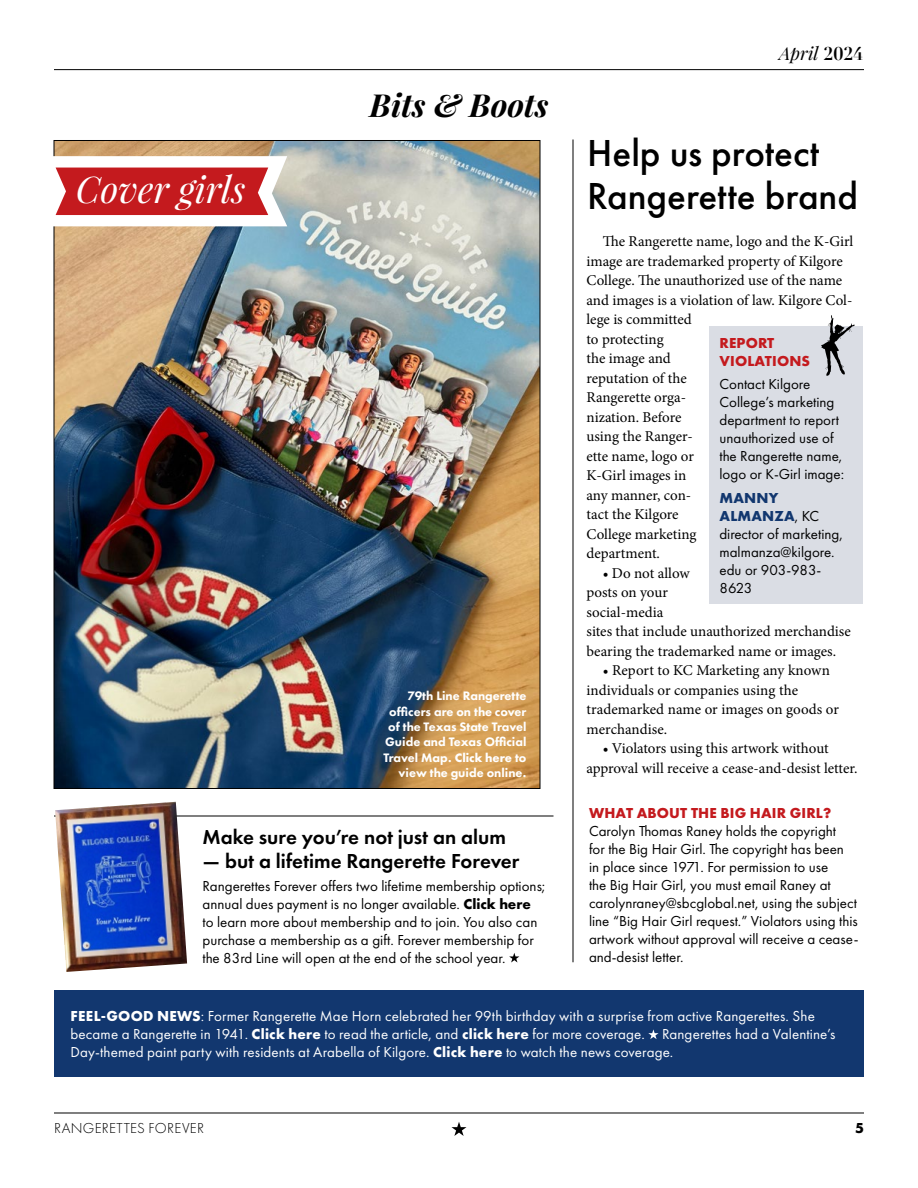
<style>
.page{position:relative;width:918px;height:1188px;background:#fff}
.page>*{position:absolute;margin:0;border:0;box-sizing:border-box;transform-origin:0 0}
.t1{font:500 39px/43.5px "Futura PT";color:#000}
.t2{font:italic 36.75px "Playfair Display";color:#fff}
.t3{font:italic 700 31.65px "Playfair Display";color:#000}
.t4{font:600 21px "Futura PT";color:#000}
.t5{font:italic 18px "Playfair Display";letter-spacing:.005em;color:#000}
.t6{font:15px/18px "Futura PT";color:#000}
.t7{font:15px/19.5px "Minion Pro";letter-spacing:-.005em;color:#000}
.t8{font:15px/18px "Futura PT";letter-spacing:.01em;color:#fff}
.t9{font:700 15px/18px "Futura PT";letter-spacing:.01em;color:#c41a1e}
.t10{font:300 15px "Futura PT";letter-spacing:.02em;color:#000}
.t11{font:700 15px "Futura PT";color:#000}
.t12{font:800 12.75px/15.3px "Futura PT";color:#fff;text-align:right}
.s1{font-weight:700}
.s2{font-family:"Didot";font-weight:700;font-style:normal}
.s3{font-weight:700;color:#12376f}
</style>
<div class="page">
<hr style="left:54px;top:1113px;width:810px;height:1px;background:#000">
<hr style="left:54px;top:69px;width:810px;height:1px;background:#000">
<svg style="left:451px;top:1122px;width:16px;height:14px"></svg>
<hr style="left:573px;top:140px;width:1px;height:822px;background:#000">
<div style="left:709px;top:326px;width:153px;height:278px;background:#dadde4"></div>
<svg style="left:821px;top:315px;width:34px;height:61px"></svg>
<img style="left:56px;top:142px;width:482px;height:645px">
<svg style="left:53px;top:156px;width:234px;height:70px"></svg>
<div style="left:54px;top:990px;width:810px;height:87px;background:#12376f"></div>
<svg style="left:648px;top:1029px;width:11px;height:10px"></svg>
<hr style="left:54px;top:816px;width:500px;height:1px;background:#000">
<svg style="left:509px;top:953px;width:10px;height:10px"></svg>
<img style="left:55px;top:802px;width:132px;height:170px">
<h2 class="t2" style="left:76px;top:165px;width:171px">Cover girls</h2>
<h3 class="t3" style="left:370px;top:84px;width:180px">Bits &amp; Boots</h3>
<p class="t12" style="left:384px;top:688px;width:144px">79th Line Rangerette officers are on the cover of the Texas State Travel<br>Guide and Texas Official<br>Travel Map. <span class="s1">Click here</span> to view the guide online.</p>
<h3 class="t4" style="left:202px;top:824px;width:305px">Make sure you’re not just an alum</h3>
<h3 class="t4" style="left:202px;top:848px;width:319px">— but a lifetime Rangerette Forever</h3>
<p class="t6" style="left:202px;top:876px;width:344px">Rangerettes Forever offers two lifetime membership options; annual dues payment is no longer available. <span class="s1">Click here </span>to learn more about membership and to join. You also can purchase a membership as a gift. Forever membership for the 83rd Line will open at the end of the school year.</p>
<p class="t5" style="left:779px;top:41px;width:86px">April <span class="s2">2024</span></p>
<h1 class="t1" style="left:587px;top:131px;width:272px">Help us protect<br>Rangerette brand</h1>
<p class="t7" style="left:586px;top:232px;width:268px;text-indent:16px">The Rangerette name, logo and the K-Girl image are trademarked property of Kilgore<br>College. The unauthorized use of the name and images is a violation of law. Kilgore Col&shy;lege is committed<br>to protecting<br>the image and<br>reputation of the<br>Rangerette orga-<br>nization. Before<br>using the Ranger-<br>ette name, logo or<br>K-Girl images in<br>any manner, con-<br>tact the Kilgore<br>College marketing<br>department.</p>
<p class="t7" style="left:586px;top:563px;width:266px;text-indent:16px">• Do not allow<br>posts on your<br>social-media<br>sites that include unauthorized merchandise bearing the trademarked name or images.</p>
<p class="t7" style="left:586px;top:661px;width:254px;text-indent:16px">• Report to KC Marketing any known individuals or companies using the trademarked name or images on goods or merchandise.</p>
<p class="t7" style="left:586px;top:739px;width:273px;text-indent:16px">• Violators using this artwork without approval will receive a cease-and-desist letter.</p>
<p class="t9" style="left:720px;top:334px;width:92px">REPORT<br>VIOLATIONS</p>
<p class="t6" style="left:719px;top:375px;width:126px">Contact Kilgore<br>College’s marketing department to report unauthorized use of the Rangerette name, logo or K-Girl image:</p>
<p class="t6" style="left:719px;top:489px;width:125px"><span class="s3">MANNY<br>ALMANZA</span>, KC director of marketing, malmanza@kilgore. edu or 903-983-<br>8623</p>
<p class="t9" style="left:589px;top:803px;width:244px">WHAT ABOUT THE BIG HAIR GIRL?</p>
<p class="t6" style="left:589px;top:821px;width:271px">Carolyn Thomas Raney holds the copyright<br>for the Big Hair Girl. The copyright has been<br>in place since 1971. For permission to use<br>the Big Hair Girl, you must email Raney at carolynraney@sbcglobal.net, using the subject line “Big Hair Girl request.” Violators using this artwork without approval will receive a cease&shy;and-desist letter.</p>
<p class="t8" style="left:71px;top:1007px;width:766px"><span class="s1">FEEL-GOOD NEWS</span>: Former Rangerette Mae Horn celebrated her 99th birthday with a surprise from active Rangerettes. She became a Rangerette in 1941. <span class="s1">Click here</span> to read the article, and <span class="s1">click here</span> for more coverage. Rangerettes had a Valentine’s<br>Day-themed paint party with residents at Arabella of Kilgore. <span class="s1">Click here</span> to watch the news coverage.</p>
<p class="t10" style="left:54px;top:1120px;width:152px">RANGERETTES FOREVER</p>
<p class="t11" style="left:855px;top:1118px;width:10px">5</p>
</div>
